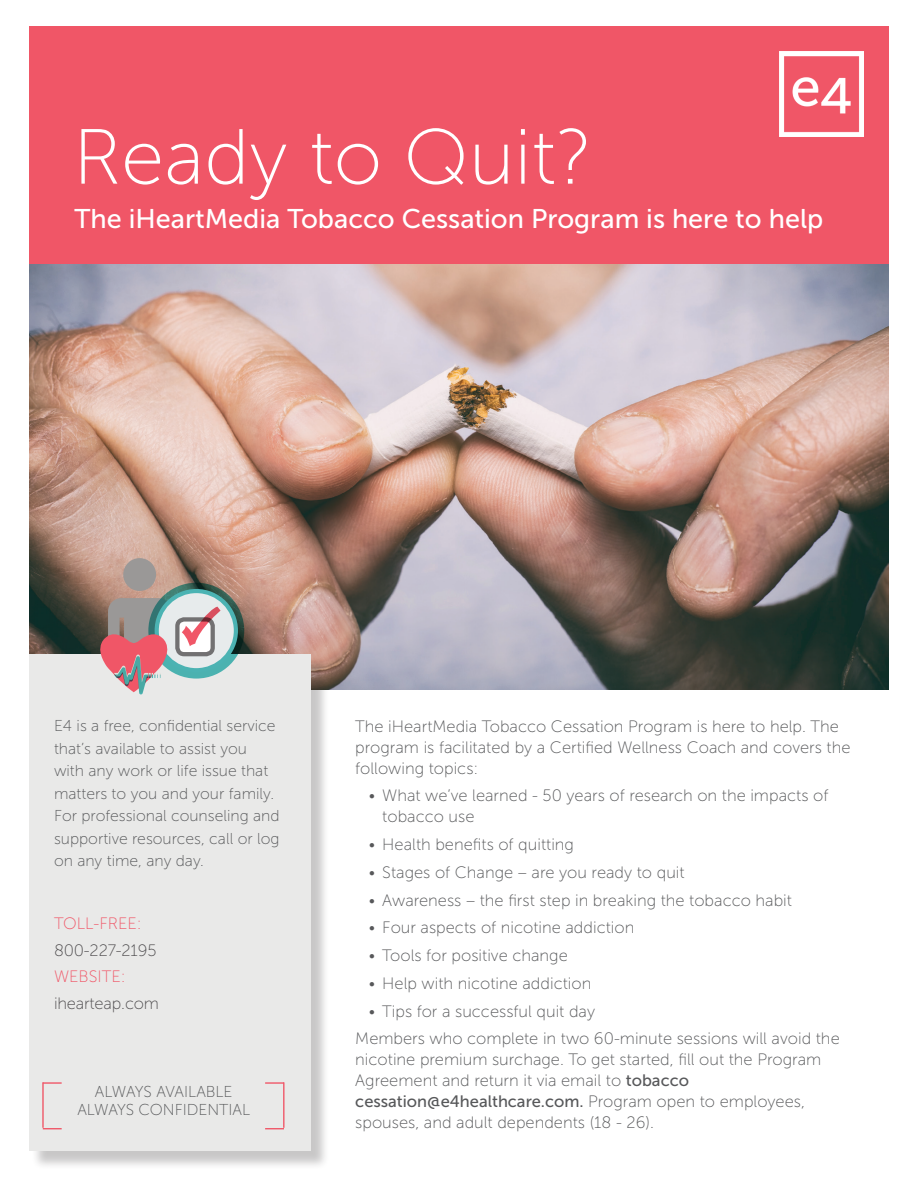
<style>
.page{position:relative;width:918px;height:1188px;background:#fff}
.page>*{position:absolute;margin:0;border:0;box-sizing:border-box;transform-origin:0 0}
.t1{font:78px "Museo Sans 100";color:#fff}
.t2{font:27px "Museo Sans 500";color:#fff}
.t3{font:16.5px/21px "Museo Sans 100";color:#57585a}
.t4{font:16.5px "Museo Sans 500";color:#57585a}
.t5{font:16.5px "Museo Sans 100";letter-spacing:-.01em;color:#4d4b4d}
.t6{font:16.5px "Museo Sans 100";color:#f05667}
.t7{font:15.75px/22.5px "Museo Sans 100";color:#57585a}
.s1{font-family:"Museo Sans 500"}
.s2{font-family:"Museo Sans 100"}
</style>
<div class="page">
<img style="left:29px;top:264px;width:860px;height:425px">
<div style="left:31px;top:657px;width:298px;height:513px;background:#231f20;opacity:.25"></div>
<div style="left:29px;top:654px;width:281px;height:497px;background:#e9e9e8"></div>
<div style="left:123px;top:558px;width:33px;height:33px;background:#9a9897;border-radius:50%"></div>
<svg style="left:100px;top:583px;width:144px;height:111px"></svg>
<hr style="left:42px;top:1082px;width:2px;height:46px;background:#f05667">
<svg style="left:43px;top:1082px;width:19px;height:2px"></svg>
<svg style="left:43px;top:1128px;width:19px;height:1px"></svg>
<hr style="left:283px;top:1082px;width:2px;height:46px;background:#f05667">
<svg style="left:265px;top:1082px;width:19px;height:2px"></svg>
<svg style="left:265px;top:1128px;width:19px;height:1px"></svg>
<div style="left:29px;top:26px;width:860px;height:238px;background:#f05667"></div>
<img style="left:779px;top:51px;width:85px;height:85px">
<h1 class="t1" style="left:73px;top:115px;width:521px">Ready to Quit?</h1>
<h2 class="t2" style="left:75px;top:204px;width:750px">The iHeartMedia Tobacco Cessation Program is here to help</h2>
<p class="t7" style="left:54px;top:715px;width:227px">E4 is a free, confidential service that’s available to assist you with any work or life issue that matters to you and your family.<br>For professional counseling and supportive resources, call or log on any time, any day.</p>
<p class="t6" style="left:54px;top:915px;width:89px">TOLL-FREE:</p>
<p class="t5" style="left:54px;top:942px;width:104px">800-227-2195</p>
<p class="t6" style="left:54px;top:968px;width:73px">WEBSITE:</p>
<p class="t5" style="left:54px;top:995px;width:107px">ihearteap.com</p>
<p class="t7" style="left:77px;top:1082px;width:174px;line-height:18.9px;text-align:center">ALWAYS AVAILABLE<br>ALWAYS CONFIDENTIAL</p>
<p class="t3" style="left:355px;top:716px;width:497px">The iHeartMedia Tobacco Cessation Program is here to help. The program is facilitated by a Certified Wellness Coach and covers the following topics:</p>
<p class="t3" style="left:382px;top:785px;width:448px;text-indent:-13px">• What we’ve learned - 50 years of research on the impacts of tobacco use</p>
<p class="t3" style="left:369px;top:834px;width:207px">• Health benefits of quitting</p>
<p class="t3" style="left:369px;top:862px;width:317px">• Stages of Change – are you ready to quit</p>
<p class="t3" style="left:369px;top:890px;width:425px">• Awareness – the first step in breaking the tobacco habit</p>
<p class="t3" style="left:369px;top:917px;width:267px">• Four aspects of nicotine addiction</p>
<p class="t3" style="left:369px;top:945px;width:201px">• Tools for positive change</p>
<p class="t3" style="left:369px;top:973px;width:224px">• Help with nicotine addiction</p>
<p class="t3" style="left:355px;top:997px;width:486px;line-height:27.8px;text-indent:13px">• Tips for a successful quit day<br>Members who complete in two 60-minute sessions will avoid the</p>
<p class="t3" style="left:355px;top:1049px;width:468px">nicotine premium surchage. To get started, fill out the Program<br>Agreement and return it via email to <span class="s1">tobacco</span></p>
<p class="t4" style="left:355px;top:1093px;width:451px">cessation@e4healthcare.com. <span class="s2">Program open to employees,</span></p>
<p class="t3" style="left:355px;top:1112px;width:300px">spouses, and adult dependents (18 - 26).</p>
</div>
